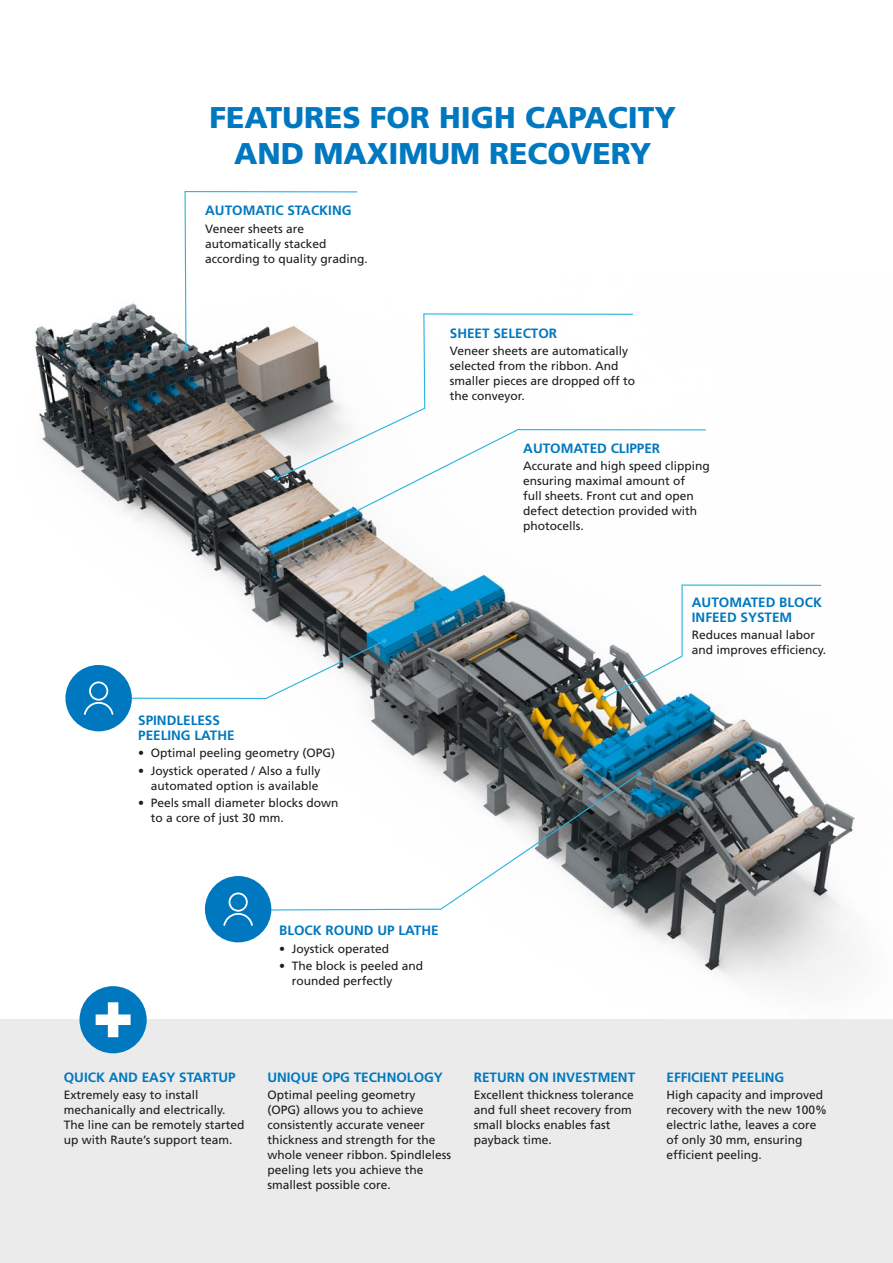
<style>
.page{position:relative;width:893px;height:1263px;background:#fff}
.page>*{position:absolute;margin:0;border:0;box-sizing:border-box;transform-origin:0 0}
.t1{font:900 30px/36px "Frutiger LT Std";color:#0078c0;text-align:center}
.t2{font:700 13.5px/15px "Frutiger LT Std";color:#0078c0}
.t3{font:12px/15px "Frutiger LT Std";color:#1d1d1b}
</style>
<div class="page">
<img style="left:0;top:303px;width:893px;height:717px">
<div style="left:0;top:1020px;width:893px;height:243px;background:#ebebeb"></div>
<div style="left:80px;top:986px;width:67px;height:67px;background:#0078c0;border-radius:50%"></div>
<div style="left:108px;top:1002px;width:10px;height:35px;background:#fff"></div>
<div style="left:96px;top:1014px;width:35px;height:11px;background:#fff"></div>
<svg style="left:244px;top:772px;width:397px;height:139px"></svg>
<svg style="left:637px;top:771px;width:5px;height:5px"></svg>
<svg style="left:347px;top:428px;width:360px;height:89px"></svg>
<svg style="left:602px;top:584px;width:220px;height:116px"></svg>
<svg style="left:275px;top:313px;width:359px;height:167px"></svg>
<svg style="left:274px;top:476px;width:5px;height:5px"></svg>
<svg style="left:184px;top:191px;width:174px;height:160px"></svg>
<div style="left:65px;top:665px;width:67px;height:66px;background:#0078c0;border-radius:50%"></div>
<svg style="left:84px;top:639px;width:303px;height:76px"></svg>
<div style="left:205px;top:876px;width:66px;height:66px;background:#0078c0;border-radius:50%"></div>
<svg style="left:223px;top:892px;width:30px;height:34px"></svg>
<h1 class="t1" style="left:209px;top:99px;width:468px">FEATURES FOR HIGH CAPACITY<br>AND MAXIMUM RECOVERY</h1>
<p class="t2" style="left:205px;top:203px;width:148px">AUTOMATIC STACKING</p>
<p class="t3" style="left:205px;top:221px;width:164px">Veneer sheets are automatically stacked according to quality grading.</p>
<p class="t2" style="left:138px;top:713px;width:98px">SPINDLELESS<br>PEELING LATHE</p>
<p class="t3" style="left:138px;top:746px;width:198px">• Optimal peeling geometry (OPG)</p>
<p class="t3" style="left:138px;top:763px;width:184px;text-align:right">• Joystick operated / Also a fully automated option is available</p>
<p class="t3" style="left:151px;top:795px;width:189px;text-indent:-13px">• Peels small diameter blocks down to a core of just 30 mm.</p>
<p class="t2" style="left:450px;top:326px;width:109px">SHEET SELECTOR</p>
<p class="t3" style="left:450px;top:344px;width:187px">Veneer sheets are automatically selected from the ribbon. And smaller pieces are dropped off to the conveyor.</p>
<p class="t2" style="left:523px;top:441px;width:138px">AUTOMATED CLIPPER</p>
<p class="t3" style="left:523px;top:458px;width:188px">Accurate and high speed clipping ensuring maximal amount of<br>full sheets. Front cut and open defect detection provided with photocells.</p>
<p class="t2" style="left:692px;top:595px;width:132px">AUTOMATED BLOCK<br>INFEED SYSTEM</p>
<p class="t3" style="left:692px;top:628px;width:136px">Reduces manual labor and improves efficiency.</p>
<p class="t2" style="left:279px;top:923px;width:161px">BLOCK ROUND UP LATHE</p>
<p class="t3" style="left:279px;top:941px;width:112px">• Joystick operated</p>
<p class="t3" style="left:292px;top:958px;width:133px;text-indent:-13px">• The block is peeled and rounded perfectly</p>
<p class="t2" style="left:64px;top:1070px;width:173px">QUICK AND EASY STARTUP</p>
<p class="t3" style="left:64px;top:1088px;width:182px">Extremely easy to install mechanically and electrically.<br>The line can be remotely started up with Raute’s support team.</p>
<p class="t2" style="left:267px;top:1070px;width:177px">UNIQUE OPG TECHNOLOGY</p>
<p class="t3" style="left:267px;top:1088px;width:185px">Optimal peeling geometry<br>(OPG) allows you to achieve consistently accurate veneer thickness and strength for the whole veneer ribbon. Spindleless peeling lets you achieve the smallest possible core.</p>
<p class="t2" style="left:474px;top:1070px;width:163px">RETURN ON INVESTMENT</p>
<p class="t3" style="left:474px;top:1088px;width:162px">Excellent thickness tolerance and full sheet recovery from small blocks enables fast payback time.</p>
<p class="t2" style="left:666px;top:1070px;width:119px">EFFICIENT PEELING</p>
<p class="t3" style="left:666px;top:1088px;width:162px">High capacity and improved recovery with the new 100% electric lathe, leaves a core of only 30 mm, ensuring efficient peeling.</p>
</div>
